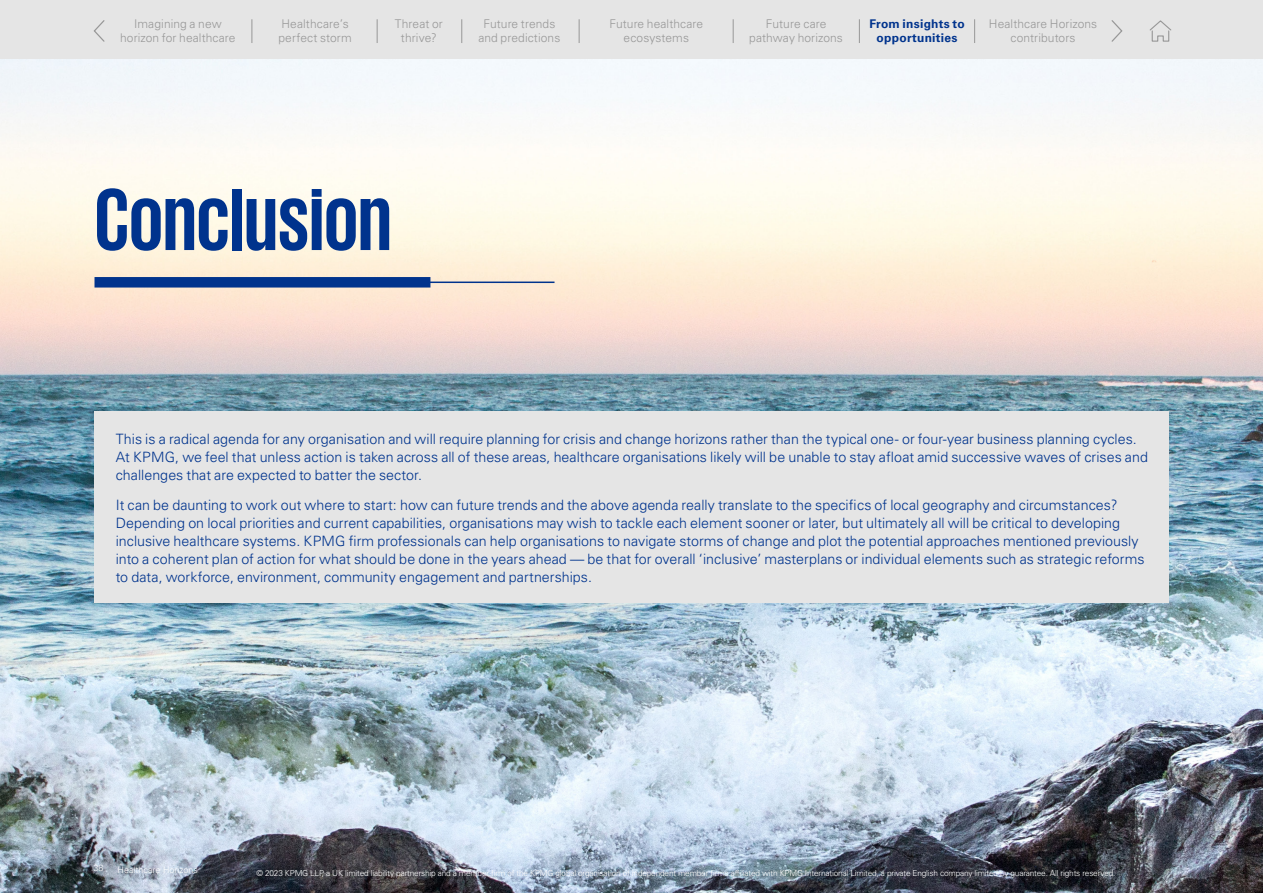
<style>
.page{position:relative;width:1263px;height:893px;background:#fff}
.page>*{position:absolute;margin:0;border:0;box-sizing:border-box;transform-origin:0 0}
.t1{font:700 90px "KPMG";color:#00338d}
.t2{font:300 14.25px/18px "Univers LT Std";color:#00338d}
.t3{font:300 12px/14.4px "Univers LT Std";letter-spacing:.01em;color:#989898;text-align:center}
.t4{font:700 12px/14.4px "Univers LT Std";letter-spacing:.02em;color:#00338d;text-align:center}
.t5{font:300 9px "Univers LT Std";color:#fff}
.t6{font:300 8.25px "Univers LT Std";letter-spacing:-.02em;color:#fff}
</style>
<div class="page">
<img style="left:0;top:58px;width:1263px;height:835px">
<div style="left:94px;top:411px;width:1075px;height:192px;background:#e5e5e5"></div>
<hr style="left:137px;top:282px;width:417px;height:1px;background:#00338d">
<div style="left:95px;top:277px;width:335px;height:11px;background:#00338d"></div>
<div style="left:0;top:0;width:1263px;height:58px;background:#e5e5e5"></div>
<svg style="left:1150px;top:20px;width:22px;height:22px"></svg>
<svg style="left:93px;top:20px;width:12px;height:22px"></svg>
<svg style="left:1111px;top:20px;width:12px;height:22px"></svg>
<svg style="left:974px;top:20px;width:1px;height:23px"></svg>
<svg style="left:859px;top:20px;width:1px;height:23px"></svg>
<svg style="left:733px;top:20px;width:1px;height:23px"></svg>
<svg style="left:579px;top:20px;width:1px;height:23px"></svg>
<svg style="left:461px;top:20px;width:1px;height:23px"></svg>
<svg style="left:377px;top:20px;width:1px;height:23px"></svg>
<svg style="left:251px;top:20px;width:1px;height:23px"></svg>
<p class="t3" style="left:120px;top:17px;width:117px">Imagining a new horizon for healthcare</p>
<p class="t4" style="left:869px;top:17px;width:97px">From insights to opportunities</p>
<p class="t3" style="left:278px;top:17px;width:75px;text-align:left">Healthcare’s perfect storm</p>
<p class="t3" style="left:395px;top:17px;width:50px">Threat or thrive?</p>
<p class="t3" style="left:478px;top:17px;width:83px">Future trends and predictions</p>
<p class="t3" style="left:609px;top:17px;width:95px">Future healthcare ecosystems</p>
<p class="t3" style="left:749px;top:17px;width:95px">Future care pathway horizons</p>
<p class="t3" style="left:989px;top:17px;width:110px">Healthcare Horizons contributors</p>
<h1 class="t1" style="left:94px;top:174px;width:298px">Conclusion</h1>
<p class="t2" style="left:116px;top:430px;width:1034px">This is a radical agenda for any organisation and will require planning for crisis and change horizons rather than the typical one- or four-year business planning cycles.<br>At KPMG, we feel that unless action is taken across all of these areas, healthcare organisations likely will be unable to stay afloat amid successive waves of crises and challenges that are expected to batter the sector.</p>
<p class="t2" style="left:116px;top:496px;width:1030px">It can be daunting to work out where to start: how can future trends and the above agenda really translate to the specifics of local geography and circumstances?<br>Depending on local priorities and current capabilities, organisations may wish to tackle each element sooner or later, but ultimately all will be critical to developing inclusive healthcare systems. KPMG firm professionals can help organisations to navigate storms of change and plot the potential approaches mentioned previously into a coherent plan of action for what should be done in the years ahead — be that for overall ‘inclusive’ masterplans or individual elements such as strategic reforms to data, workforce, environment, community engagement and partnerships.</p>
<p class="t5" style="left:94px;top:863px;width:12px">38</p>
<p class="t5" style="left:118px;top:864px;width:82px">Healthcare Horizons</p>
<p class="t6" style="left:257px;top:868px;width:860px">© 2023 KPMG LLP, a UK limited liability partnership and a member firm of the KPMG global organisation of independent member firms affiliated with KPMG International Limited, a private English company limited by guarantee. All rights reserved.</p>
</div>
